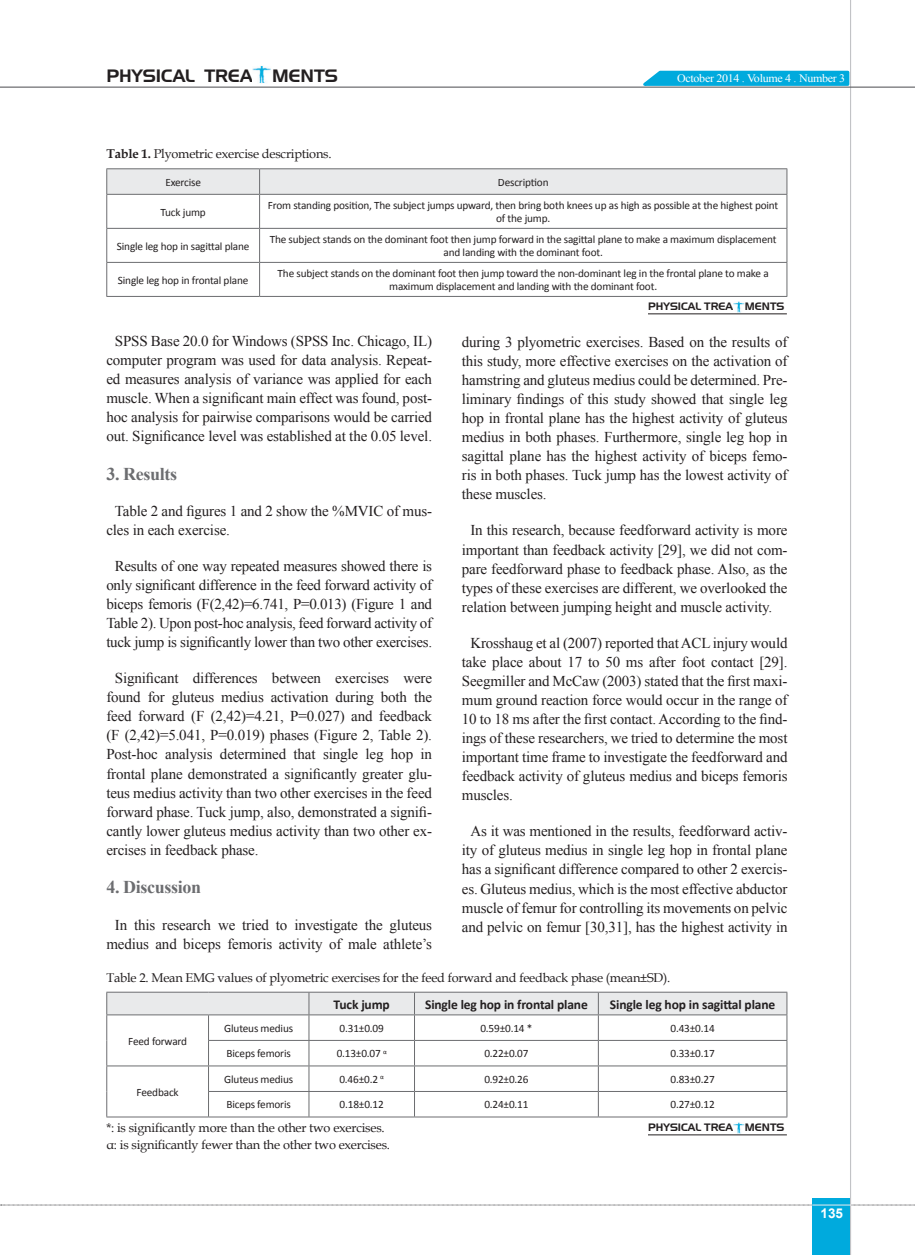
<style>
.page{position:relative;width:915px;height:1255px;background:#fff}
.page>*{position:absolute;margin:0;border:0;box-sizing:border-box;transform-origin:0 0}
.Titr-2{font:700 18px "Times New Roman";letter-spacing:-.02em;color:#6c6d70}
.t1{font:17.4px "Aero Regular SWFTE";color:#231f20}
.matn-en{font:15px/19px "Times New Roman";letter-spacing:-.01em;color:#231f20;text-align:center}
.chart{font:700 13.5px "Calibri";letter-spacing:-.01em;color:#231f20}
.t2{font:700 13.5px "Arial";color:#fff}
.zirnevis{font:12.75px "Book Antiqua";letter-spacing:-.015em;color:#231f20}
.t3{font:11.4px "Times New Roman";letter-spacing:-.025em;color:#fff;scale:1.05 1}
.chart-2{font:11.25px/13.5px "Calibri";letter-spacing:-.015em;color:#231f20;text-align:center}
.t4{font:10.5px "Aero Regular SWFTE";color:#231f20}
.s1{font-weight:700}
</style>
<div class="page">
<svg style="left:1px;top:1204px;width:914px;height:1px"></svg>
<div style="left:812px;top:1198px;width:38px;height:56px;background:#0ad"></div>
<hr style="left:849px;top:0;width:1px;height:1254px;background:#c2c3c6">
<hr style="left:0;top:87px;width:914px;height:1px;background:#5f5f62">
<hr style="left:812px;top:1204px;width:38px;height:1px;background:#ececee">
<img style="left:252px;top:66px;width:19px;height:17px">
<svg style="left:635px;top:69px;width:215px;height:18px;background:#34b8e0"></svg>
<hr style="left:106px;top:168px;width:153px;height:1px;background:#6c6d70">
<hr style="left:259px;top:168px;width:528px;height:1px;background:#6c6d70">
<svg style="left:106px;top:169px;width:681px;height:25px;background:#e6e7e8"></svg>
<hr style="left:106px;top:194px;width:153px;height:1px;background:#6c6d70">
<hr style="left:106px;top:195px;width:1px;height:33px;background:#6c6d70">
<hr style="left:259px;top:194px;width:528px;height:1px;background:#6c6d70">
<hr style="left:259px;top:195px;width:1px;height:33px;background:#6c6d70">
<hr style="left:786px;top:195px;width:1px;height:33px;background:#6c6d70">
<hr style="left:106px;top:228px;width:153px;height:1px;background:#6c6d70">
<hr style="left:106px;top:229px;width:1px;height:33px;background:#6c6d70">
<hr style="left:259px;top:228px;width:528px;height:1px;background:#6c6d70">
<hr style="left:259px;top:229px;width:1px;height:33px;background:#6c6d70">
<hr style="left:786px;top:229px;width:1px;height:33px;background:#6c6d70">
<hr style="left:106px;top:262px;width:153px;height:1px;background:#6c6d70">
<hr style="left:106px;top:263px;width:1px;height:33px;background:#6c6d70">
<hr style="left:259px;top:262px;width:528px;height:1px;background:#6c6d70">
<hr style="left:259px;top:263px;width:1px;height:33px;background:#6c6d70">
<hr style="left:786px;top:263px;width:1px;height:33px;background:#6c6d70">
<hr style="left:106px;top:296px;width:153px;height:1px;background:#6c6d70">
<hr style="left:259px;top:296px;width:528px;height:1px;background:#6c6d70">
<hr style="left:647px;top:313px;width:139px;height:1px;background:#231f20">
<svg style="left:733px;top:301px;width:11px;height:11px"></svg>
<hr style="left:106px;top:991px;width:102px;height:1px;background:#6c6d70">
<hr style="left:208px;top:991px;width:101px;height:1px;background:#6c6d70">
<hr style="left:309px;top:991px;width:105px;height:1px;background:#6c6d70">
<hr style="left:414px;top:991px;width:184px;height:1px;background:#6c6d70">
<hr style="left:598px;top:991px;width:189px;height:1px;background:#6c6d70">
<hr style="left:647px;top:1134px;width:139px;height:1px;background:#231f20">
<svg style="left:106px;top:992px;width:681px;height:141px"></svg>
<p class="t1" style="left:106px;top:65px;width:233px">PHYSICAL TREA MENTS</p>
<p class="t3" style="left:677px;top:71px;width:161px">October 2014 . Volume 4 . Number 3</p>
<p class="zirnevis" style="left:106px;top:145px;width:227px"><span class="s1">Table 1.</span> Plyometric exercise descriptions.</p>
<p class="chart-2" style="left:165px;top:175px;width:37px">Exercise</p>
<p class="chart-2" style="left:497px;top:175px;width:52px">Description</p>
<p class="chart-2" style="left:160px;top:205px;width:47px">Tuck jump</p>
<p class="chart-2" style="left:268px;top:198px;width:511px">From standing position, The subject jumps upward, then bring both knees up as high as possible at the highest point of the jump.</p>
<p class="chart-2" style="left:117px;top:239px;width:134px">Single leg hop in sagittal plane</p>
<p class="chart-2" style="left:270px;top:232px;width:508px">The subject stands on the dominant foot then jump forward in the sagittal plane to make a maximum displacement and landing with the dominant foot.</p>
<p class="chart-2" style="left:118px;top:273px;width:132px">Single leg hop in frontal plane</p>
<p class="chart-2" style="left:277px;top:266px;width:492px">The subject stands on the dominant foot then jump toward the non-dominant leg in the frontal plane to make a maximum displacement and landing with the dominant foot.</p>
<p class="t4" style="left:648px;top:299px;width:138px">PHYSICAL TREA MENTS</p>
<p class="matn-en" style="left:106px;top:331px;width:327px">SPSS Base 20.0 for Windows (SPSS Inc. Chicago, IL) computer program was used for data analysis. Repeat&shy;ed measures analysis of variance was applied for each muscle. When a significant main effect was found, post&shy;hoc analysis for pairwise comparisons would be carried out. Significance level was established at the 0.05 level.</p>
<p class="Titr-2" style="left:106px;top:461px;width:72px">3. Results</p>
<p class="matn-en" style="left:106px;top:501px;width:327px;text-align:left;text-indent:9px">Table 2 and figures 1 and 2 show the %MVIC of mus&shy;cles in each exercise.</p>
<p class="matn-en" style="left:106px;top:556px;width:327px">Results of one way repeated measures showed there is only significant difference in the feed forward activity of biceps femoris (F(2,42)=6.741, P=0.013) (Figure 1 and Table 2). Upon post-hoc analysis, feed forward activity of tuck jump is significantly lower than two other exercises.</p>
<p class="matn-en" style="left:106px;top:668px;width:327px;text-align:justify;text-indent:9px">Significant differences between exercises were found for gluteus medius activation during both the feed forward (F (2,42)=4.21, P=0.027) and feedback (F (2,42)=5.041, P=0.019) phases (Figure 2, Table 2).<br>Post-hoc analysis determined that single leg hop in frontal plane demonstrated a significantly greater glu&shy;teus medius activity than two other exercises in the feed forward phase. Tuck jump, also, demonstrated a signifi&shy;cantly lower gluteus medius activity than two other ex&shy;ercises in feedback phase.</p>
<p class="Titr-2" style="left:106px;top:874px;width:96px">4. Discussion</p>
<p class="matn-en" style="left:106px;top:914px;width:327px">In this research we tried to investigate the gluteus medius and biceps femoris activity of male athlete’s</p>
<p class="matn-en" style="left:461px;top:332px;width:327px;text-align:justify">during 3 plyometric exercises. Based on the results of this study, more effective exercises on the activation of hamstring and gluteus medius could be determined. Pre&shy;liminary findings of this study showed that single leg hop in frontal plane has the highest activity of gluteus medius in both phases. Furthermore, single leg hop in sagittal plane has the highest activity of biceps femo&shy;ris in both phases. Tuck jump has the lowest activity of these muscles.</p>
<p class="matn-en" style="left:461px;top:520px;width:327px;text-align:justify;text-indent:9px">In this research, because feedforward activity is more important than feedback activity [29], we did not com&shy;pare feedforward phase to feedback phase. Also, as the types of these exercises are different, we overlooked the relation between jumping height and muscle activity.</p>
<p class="matn-en" style="left:461px;top:633px;width:327px;text-align:justify;text-indent:9px">Krosshaug et al (2007) reported that ACL injury would take place about 17 to 50 ms after foot contact [29].<br>Seegmiller and McCaw (2003) stated that the first maxi&shy;mum ground reaction force would occur in the range of 10 to 18 ms after the first contact. According to the find&shy;ings of these researchers, we tried to determine the most important time frame to investigate the feedforward and feedback activity of gluteus medius and biceps femoris muscles.</p>
<p class="matn-en" style="left:461px;top:821px;width:327px">As it was mentioned in the results, feedforward activ&shy;ity of gluteus medius in single leg hop in frontal plane has a significant difference compared to other 2 exercis&shy;es. Gluteus medius, which is the most effective abductor muscle of femur for controlling its movements on pelvic and pelvic on femur [30,31], has the highest activity in</p>
<p class="zirnevis" style="left:106px;top:968px;width:565px">Table 2. Mean EMG values of plyometric exercises for the feed forward and feedback phase (mean±SD).</p>
<p class="chart" style="left:333px;top:995px;width:58px">Tuck jump</p>
<p class="chart" style="left:425px;top:995px;width:164px">Single leg hop in frontal plane</p>
<p class="chart" style="left:609px;top:995px;width:167px">Single leg hop in sagittal plane</p>
<p class="chart-2" style="left:128px;top:1034px;width:60px">Feed forward</p>
<p class="chart-2" style="left:224px;top:1021px;width:70px">Gluteus medius</p>
<p class="chart-2" style="left:339px;top:1021px;width:46px">0.31±0.09</p>
<p class="chart-2" style="left:480px;top:1021px;width:53px">0.59±0.14 *</p>
<p class="chart-2" style="left:670px;top:1021px;width:46px">0.43±0.14</p>
<p class="chart-2" style="left:226px;top:1046px;width:66px">Biceps femoris</p>
<p class="chart-2" style="left:336px;top:1046px;width:52px">0.13±0.07 <sup>α</sup></p>
<p class="chart-2" style="left:484px;top:1046px;width:46px">0.22±0.07</p>
<p class="chart-2" style="left:670px;top:1046px;width:46px">0.33±0.17</p>
<p class="chart-2" style="left:224px;top:1072px;width:70px">Gluteus medius</p>
<p class="chart-2" style="left:339px;top:1072px;width:46px">0.46±0.2 <sup>α</sup></p>
<p class="chart-2" style="left:484px;top:1072px;width:46px">0.92±0.26</p>
<p class="chart-2" style="left:670px;top:1072px;width:46px">0.83±0.27</p>
<p class="chart-2" style="left:226px;top:1097px;width:66px">Biceps femoris</p>
<p class="chart-2" style="left:339px;top:1097px;width:46px">0.18±0.12</p>
<p class="chart-2" style="left:484px;top:1097px;width:46px">0.24±0.11</p>
<p class="chart-2" style="left:670px;top:1097px;width:46px">0.27±0.12</p>
<p class="zirnevis" style="left:106px;top:1118px;width:280px">*: is significantly more than the other two exercises.</p>
<p class="t4" style="left:648px;top:1120px;width:138px">PHYSICAL TREA MENTS</p>
<p class="zirnevis" style="left:106px;top:1135px;width:285px">α: is significantly fewer than the other two exercises.</p>
<p class="chart-2" style="left:136px;top:1085px;width:44px">Feedback</p>
<p class="t2" style="left:820px;top:1204px;width:24px">135</p>
</div>
